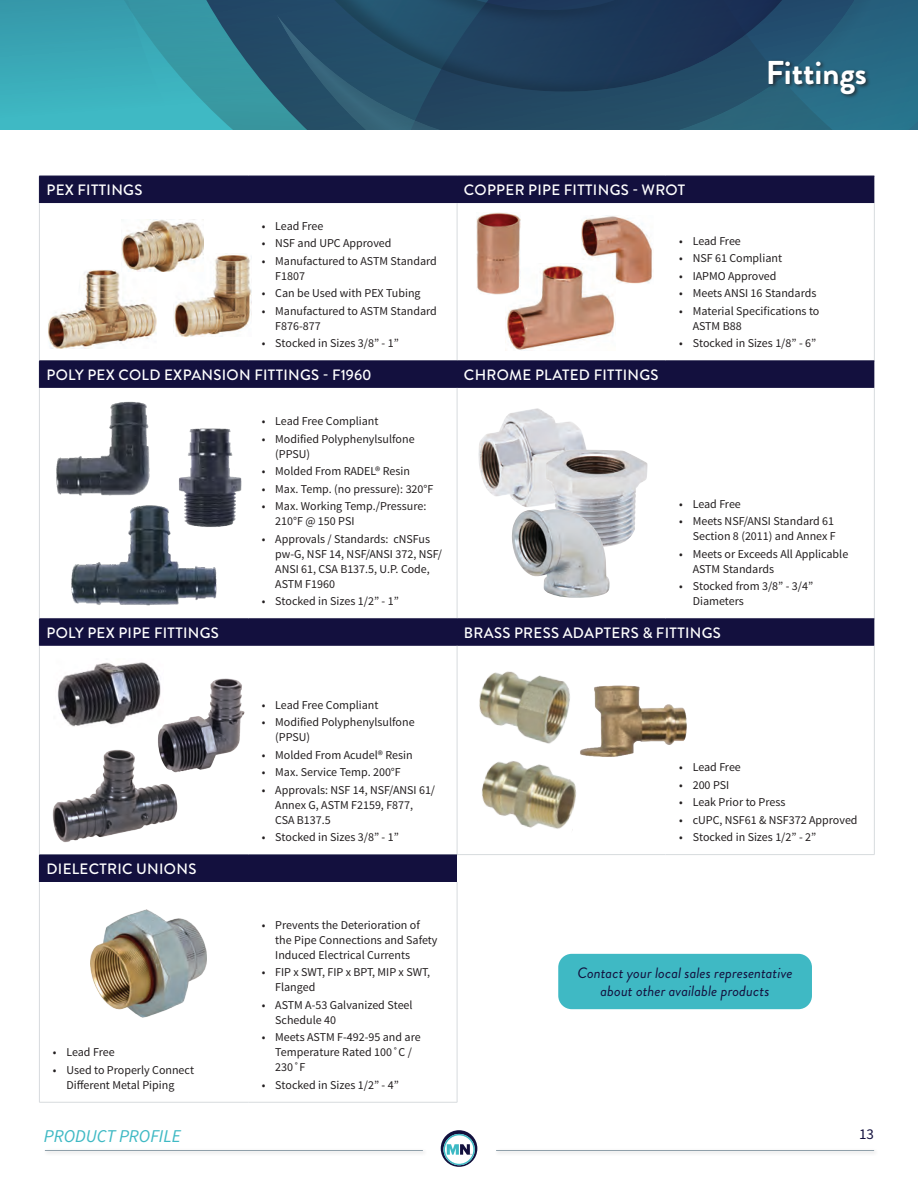
<style>
.page{position:relative;width:918px;height:1188px;background:#fff}
.page>*{position:absolute;margin:0;border:0;box-sizing:border-box;transform-origin:0 0}
._30_Chapter_Orbitron{font:700 33px "Brandon Grotesque";color:#fff}
.t1{font:italic 18px "Source Sans Pro";color:#3fb9c4}
._8_Table_Header_Sour{font:500 15px "Brandon Grotesque";letter-spacing:.02em;color:#fff}
.t2{font:italic 15px/18px "Brandon Grotesque";letter-spacing:.005em;color:#13103e;text-align:center}
.t3{font:15px "Source Sans Pro";color:#13103e}
.t4{font:12px/15px "Source Sans Pro";color:#231f20}
</style>
<div class="page">
<svg style="left:0;top:0;width:69px;height:130px;background:#3aa9b7"></svg>
<svg style="left:69px;top:0;width:27px;height:130px;background:#3aaab7"></svg>
<svg style="left:96px;top:0;width:822px;height:130px;background:#275d76"></svg>
<div style="left:494px;top:1148px;width:385px;height:8px;background:#f5f5f5"></div>
<hr style="left:496px;top:1150px;width:378px;height:1px;background:#90a0aa">
<svg style="left:441px;top:1130px;width:36px;height:37px"></svg>
<div style="left:43px;top:1148px;width:385px;height:8px;background:#f5f5f5"></div>
<hr style="left:45px;top:1150px;width:378px;height:1px;background:#90a0aa">
<div style="left:39px;top:177px;width:835px;height:26px;background:#13103e"></div>
<hr style="left:39px;top:176px;width:209px;height:1px;background:#13103e">
<hr style="left:248px;top:176px;width:209px;height:1px;background:#13103e">
<hr style="left:874px;top:203px;width:1px;height:157px;background:#d7dbde">
<hr style="left:248px;top:360px;width:209px;height:1px;background:#d7dbde">
<hr style="left:666px;top:360px;width:209px;height:1px;background:#d7dbde">
<hr style="left:457px;top:176px;width:209px;height:1px;background:#13103e">
<hr style="left:666px;top:176px;width:208px;height:1px;background:#13103e">
<hr style="left:39px;top:203px;width:1px;height:157px;background:#d7dbde">
<hr style="left:39px;top:360px;width:209px;height:1px;background:#d7dbde">
<hr style="left:457px;top:203px;width:1px;height:157px;background:#d7dbde">
<hr style="left:457px;top:360px;width:209px;height:1px;background:#d7dbde">
<div style="left:39px;top:362px;width:835px;height:26px;background:#13103e"></div>
<hr style="left:39px;top:361px;width:209px;height:1px;background:#13103e">
<hr style="left:248px;top:361px;width:209px;height:1px;background:#13103e">
<hr style="left:457px;top:388px;width:1px;height:230px;background:#d7dbde">
<hr style="left:248px;top:618px;width:209px;height:1px;background:#d7dbde">
<hr style="left:457px;top:618px;width:209px;height:1px;background:#d7dbde">
<hr style="left:457px;top:361px;width:209px;height:1px;background:#13103e">
<hr style="left:666px;top:361px;width:208px;height:1px;background:#13103e">
<hr style="left:39px;top:388px;width:1px;height:230px;background:#d7dbde">
<hr style="left:39px;top:618px;width:209px;height:1px;background:#d7dbde">
<hr style="left:874px;top:388px;width:1px;height:230px;background:#d7dbde">
<hr style="left:666px;top:618px;width:209px;height:1px;background:#d7dbde">
<div style="left:767px;top:58px;width:104px;height:41px;background:#231f20;opacity:.75"></div>
<div style="left:39px;top:620px;width:835px;height:26px;background:#13103e"></div>
<hr style="left:39px;top:619px;width:209px;height:1px;background:#13103e">
<hr style="left:248px;top:619px;width:209px;height:1px;background:#13103e">
<hr style="left:457px;top:646px;width:1px;height:208px;background:#d7dbde">
<hr style="left:248px;top:854px;width:209px;height:1px;background:#d7dbde">
<hr style="left:457px;top:854px;width:209px;height:1px;background:#d7dbde">
<hr style="left:457px;top:619px;width:209px;height:1px;background:#13103e">
<hr style="left:666px;top:619px;width:208px;height:1px;background:#13103e">
<hr style="left:39px;top:646px;width:1px;height:208px;background:#d7dbde">
<hr style="left:39px;top:854px;width:209px;height:1px;background:#d7dbde">
<hr style="left:874px;top:646px;width:1px;height:208px;background:#d7dbde">
<hr style="left:666px;top:854px;width:209px;height:1px;background:#d7dbde">
<div style="left:39px;top:855px;width:418px;height:27px;background:#13103e"></div>
<hr style="left:457px;top:882px;width:1px;height:220px;background:#d7dbde">
<hr style="left:248px;top:1102px;width:209px;height:1px;background:#d7dbde">
<hr style="left:39px;top:882px;width:1px;height:220px;background:#d7dbde">
<hr style="left:39px;top:1102px;width:209px;height:1px;background:#d7dbde">
<img style="left:173px;top:254px;width:79px;height:83px">
<img style="left:48px;top:270px;width:109px;height:79px">
<img style="left:122px;top:220px;width:81px;height:51px">
<img style="left:71px;top:505px;width:146px;height:101px">
<img style="left:56px;top:401px;width:94px;height:95px">
<img style="left:177px;top:428px;width:65px;height:100px">
<img style="left:90px;top:909px;width:116px;height:109px">
<img style="left:478px;top:408px;width:109px;height:99px">
<img style="left:545px;top:450px;width:103px;height:96px">
<img style="left:512px;top:508px;width:98px;height:90px">
<img style="left:52px;top:750px;width:126px;height:93px">
<img style="left:57px;top:662px;width:99px;height:65px">
<img style="left:153px;top:672px;width:92px;height:105px">
<img style="left:505px;top:265px;width:110px;height:86px">
<img style="left:476px;top:212px;width:45px;height:83px">
<img style="left:581px;top:215px;width:71px;height:69px">
<img style="left:479px;top:671px;width:91px;height:73px">
<div style="left:558px;top:954px;width:254px;height:55px;background:#3fb9c4;border-radius:14px"></div>
<img style="left:482px;top:761px;width:95px;height:69px">
<img style="left:580px;top:685px;width:107px;height:72px">
<p class="_30_Chapter_Orbitron" style="left:766px;top:49px;width:103px">Fittings</p>
<p class="_8_Table_Header_Sour" style="left:46px;top:179px;width:98px">PEX FITTINGS</p>
<p class="_8_Table_Header_Sour" style="left:464px;top:179px;width:223px">COPPER PIPE FITTINGS - WROT</p>
<p class="t4" style="left:262px;top:219px;width:63px">• Lead Free</p>
<p class="t4" style="left:262px;top:236px;width:131px">• NSF and UPC Approved</p>
<p class="t4" style="left:275px;top:253px;width:163px;text-indent:-14px">• Manufactured to ASTM Standard<br>F1807</p>
<p class="t4" style="left:262px;top:286px;width:160px">• Can be Used with PEX Tubing</p>
<p class="t4" style="left:275px;top:303px;width:163px;text-indent:-14px">• Manufactured to ASTM Standard<br>F876-877</p>
<p class="t4" style="left:262px;top:336px;width:139px">• Stocked in Sizes 3/8” - 1”</p>
<p class="t4" style="left:679px;top:234px;width:63px">• Lead Free</p>
<p class="t4" style="left:679px;top:251px;width:104px">• NSF 61 Compliant</p>
<p class="t4" style="left:679px;top:268px;width:99px">• IAPMO Approved</p>
<p class="t4" style="left:679px;top:286px;width:139px">• Meets ANSI 16 Standards</p>
<p class="t4" style="left:693px;top:303px;width:128px;text-indent:-14px">• Material Specifications to<br>ASTM B88</p>
<p class="t4" style="left:679px;top:336px;width:139px">• Stocked in Sizes 1/8” - 6”</p>
<p class="_8_Table_Header_Sour" style="left:46px;top:364px;width:327px">POLY PEX COLD EXPANSION FITTINGS - F1960</p>
<p class="_8_Table_Header_Sour" style="left:464px;top:364px;width:196px">CHROME PLATED FITTINGS</p>
<p class="t4" style="left:262px;top:414px;width:118px">• Lead Free Compliant</p>
<p class="t4" style="left:275px;top:432px;width:141px;text-indent:-14px">• Modified Polyphenylsulfone (PPSU)</p>
<p class="t4" style="left:262px;top:464px;width:150px">• Molded From RADEL® Resin</p>
<p class="t4" style="left:262px;top:481px;width:173px">• Max. Temp. (no pressure): 320°F</p>
<p class="t4" style="left:275px;top:499px;width:153px;text-indent:-14px">• Max. Working Temp./Pressure:<br>210°F @ 150 PSI</p>
<p class="t4" style="left:275px;top:531px;width:168px;text-indent:-14px">• Approvals / Standards: cNSFus pw-G, NSF 14, NSF/ANSI 372, NSF/<br>ANSI 61, CSA B137.5, U.P. Code,<br>ASTM F1960</p>
<p class="t4" style="left:262px;top:594px;width:139px">• Stocked in Sizes 1/2” - 1”</p>
<p class="t4" style="left:679px;top:496px;width:63px">• Lead Free</p>
<p class="t4" style="left:679px;top:514px;width:158px;text-align:right">• Meets NSF/ANSI Standard 61<br>Section 8 (2011) and Annex F</p>
<p class="t4" style="left:693px;top:546px;width:157px;text-indent:-14px">• Meets or Exceeds All Applicable<br>ASTM Standards</p>
<p class="t4" style="left:693px;top:579px;width:122px;text-indent:-14px">• Stocked from 3/8” - 3/4”<br>Diameters</p>
<p class="_8_Table_Header_Sour" style="left:46px;top:622px;width:174px">POLY PEX PIPE FITTINGS</p>
<p class="_8_Table_Header_Sour" style="left:464px;top:622px;width:259px">BRASS PRESS ADAPTERS &amp; FITTINGS</p>
<p class="_8_Table_Header_Sour" style="left:46px;top:858px;width:151px">DIELECTRIC UNIONS</p>
<p class="t4" style="left:53px;top:1045px;width:63px">• Lead Free</p>
<p class="t4" style="left:53px;top:1062px;width:143px;text-align:center">• Used to Properly Connect<br>Different Metal Piping</p>
<p class="t4" style="left:262px;top:698px;width:118px">• Lead Free Compliant</p>
<p class="t4" style="left:275px;top:715px;width:141px;text-indent:-14px">• Modified Polyphenylsulfone (PPSU)</p>
<p class="t4" style="left:262px;top:748px;width:152px">• Molded From Acudel® Resin</p>
<p class="t4" style="left:262px;top:765px;width:141px">• Max. Service Temp. 200°F</p>
<p class="t4" style="left:275px;top:782px;width:161px;text-indent:-14px">• Approvals: NSF 14, NSF/ANSI 61/<br>Annex G, ASTM F2159, F877,<br>CSA B137.5</p>
<p class="t4" style="left:262px;top:830px;width:139px">• Stocked in Sizes 3/8” - 1”</p>
<p class="t4" style="left:275px;top:918px;width:164px;text-indent:-14px">• Prevents the Deterioration of the Pipe Connections and Safety<br>Induced Electrical Currents</p>
<p class="t4" style="left:275px;top:965px;width:156px;text-indent:-14px">• FIP x SWT, FIP x BPT, MIP x SWT,<br>Flanged</p>
<p class="t4" style="left:275px;top:998px;width:139px;text-indent:-14px">• ASTM A-53 Galvanized Steel<br>Schedule 40</p>
<p class="t4" style="left:275px;top:1030px;width:147px;text-indent:-14px">• Meets ASTM F-492-95 and are<br>Temperature Rated 100˚C /<br>230˚F</p>
<p class="t4" style="left:262px;top:1077px;width:139px">• Stocked in Sizes 1/2” - 4”</p>
<p class="t4" style="left:679px;top:760px;width:63px">• Lead Free</p>
<p class="t4" style="left:679px;top:778px;width:51px">• 200 PSI</p>
<p class="t4" style="left:679px;top:795px;width:108px">• Leak Prior to Press</p>
<p class="t4" style="left:679px;top:812px;width:180px">• cUPC, NSF61 &amp; NSF372 Approved</p>
<p class="t4" style="left:679px;top:830px;width:139px">• Stocked in Sizes 1/2” - 2”</p>
<p class="t2" style="left:577px;top:964px;width:217px">Contact your local sales representative about other available products</p>
<h2 class="t1" style="left:44px;top:1125px;width:138px">PRODUCT PROFILE</h2>
<p class="t3" style="left:859px;top:1125px;width:16px">13</p>
</div>
